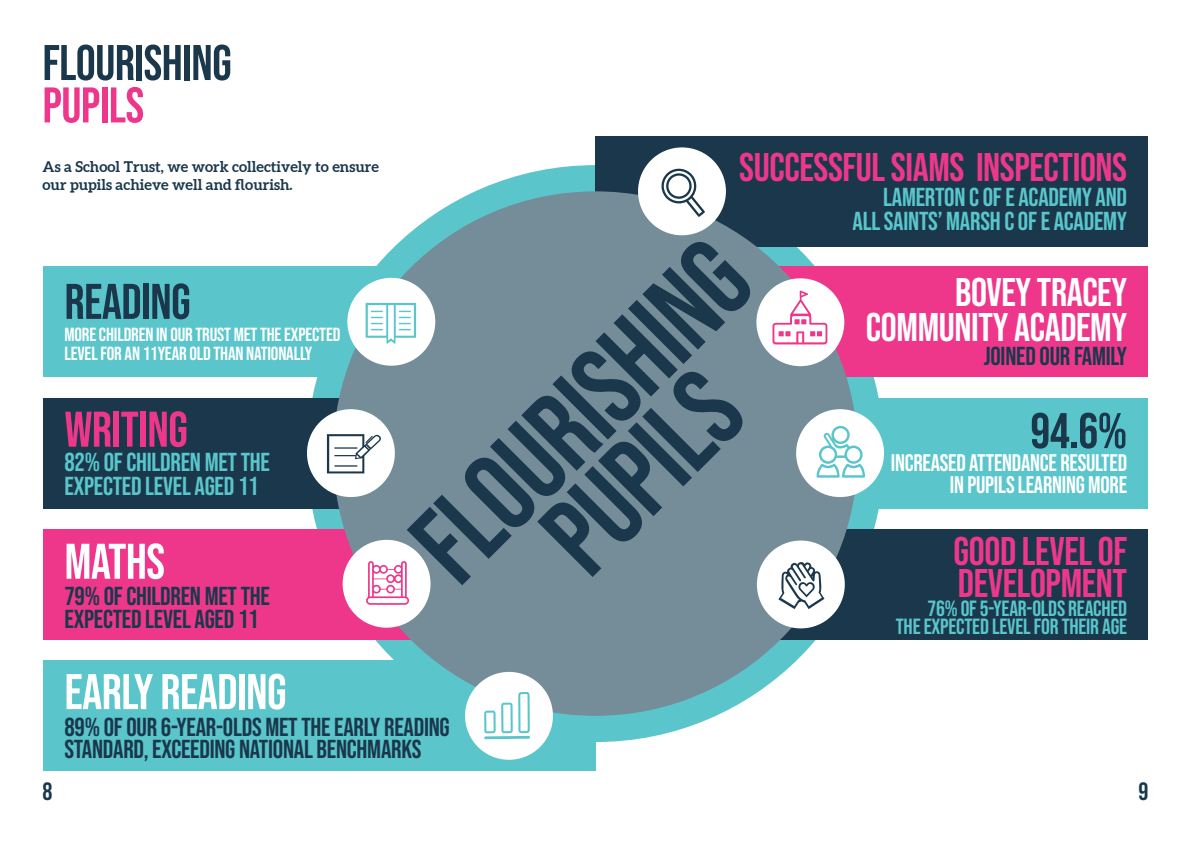
<style>
.page{position:relative;width:1191px;height:842px;background:#fff}
.page>*{position:absolute;margin:0;border:0;box-sizing:border-box;transform-origin:0 0}
.t1{font:112px/86.4px "Bebas Neue";color:#1a374b;text-align:center}
.t2{font:50px "Bebas Neue";letter-spacing:-.01em;color:#1a374b}
.t3{font:50px "Bebas Neue";letter-spacing:-.01em;color:#fff}
.t4{font:50px "Bebas Neue";letter-spacing:-.01em;color:#ee378b}
.t5{font:40px/32.4px "Bebas Neue";letter-spacing:-.01em;color:#ee378b}
.t6{font:40px/34.4px "Bebas Neue";letter-spacing:-.01em;color:#fff;text-align:right}
.t7{font:26px/22.4px "Bebas Neue";letter-spacing:-.01em;color:#1a374b}
.t8{font:26px/24.4px "Bebas Neue";letter-spacing:-.01em;color:#5ac6cc}
.t9{font:25px "Bebas Neue";color:#1a374b}
.t10{font:24px/22.4px "Bebas Neue";letter-spacing:-.01em;color:#fff;text-align:right}
.t11{font:22px/18.4px "Bebas Neue";letter-spacing:-.01em;color:#5ac6cc;text-align:right}
.t12{font:19px/18.4px "Bebas Neue";letter-spacing:-.01em;color:#fff}
.t13{font:700 15px/18px "Aleo";color:#1a374b}
</style>
<div class="page">
<div style="left:307px;top:165px;width:577px;height:577px;background:#5ac6cc;border-radius:50%"></div>
<div style="left:43px;top:266px;width:552px;height:111px;background:#5ac6cc"></div>
<div style="left:595px;top:266px;width:553px;height:111px;background:#ee378b"></div>
<div style="left:595px;top:136px;width:553px;height:111px;background:#1a374b"></div>
<div style="left:43px;top:398px;width:552px;height:110px;background:#1a374b"></div>
<div style="left:595px;top:398px;width:553px;height:110px;background:#5ac6cc"></div>
<div style="left:43px;top:529px;width:552px;height:111px;background:#ee378b"></div>
<div style="left:595px;top:529px;width:553px;height:111px;background:#1a374b"></div>
<div style="left:43px;top:660px;width:552px;height:111px;background:#5ac6cc"></div>
<div style="left:333px;top:191px;width:524px;height:525px;background:#758c99;border-radius:50%"></div>
<div style="left:347px;top:278px;width:88px;height:88px;background:#fff;border-radius:50%"></div>
<div style="left:756px;top:278px;width:88px;height:88px;background:#fff;border-radius:50%"></div>
<div style="left:638px;top:147px;width:88px;height:88px;background:#fff;border-radius:50%"></div>
<div style="left:307px;top:409px;width:88px;height:88px;background:#fff;border-radius:50%"></div>
<div style="left:796px;top:409px;width:88px;height:88px;background:#fff;border-radius:50%"></div>
<div style="left:343px;top:540px;width:87px;height:88px;background:#fff;border-radius:50%"></div>
<div style="left:757px;top:540px;width:87px;height:88px;background:#fff;border-radius:50%"></div>
<div style="left:465px;top:672px;width:88px;height:88px;background:#fff;border-radius:50%"></div>
<svg style="left:366px;top:561px;width:43px;height:44px"></svg>
<svg style="left:772px;top:291px;width:55px;height:53px"></svg>
<svg style="left:365px;top:303px;width:51px;height:41px"></svg>
<svg style="left:327px;top:434px;width:54px;height:39px"></svg>
<svg style="left:778px;top:562px;width:46px;height:47px"></svg>
<svg style="left:816px;top:426px;width:49px;height:52px"></svg>
<svg style="left:484px;top:692px;width:46px;height:47px"></svg>
<svg style="left:661px;top:168px;width:44px;height:49px"></svg>
<h2 class="t2" style="left:43px;top:34px;width:191px">FLOURISHING</h2>
<h2 class="t4" style="left:43px;top:77px;width:103px">PUPILS</h2>
<p class="t13" style="left:43px;top:158px;width:338px">As a School Trust, we work collectively to ensure our pupils achieve well and flourish.</p>
<h2 class="t2" style="left:64px;top:273px;width:128px">READING</h2>
<p class="t12" style="left:64px;top:325px;width:277px">MORE CHILDREN IN OUR TRUST MET THE EXPECTED<br>LEVEL FOR AN 11YEAR OLD THAN NATIONALLY</p>
<h2 class="t4" style="left:64px;top:401px;width:125px">WRITING</h2>
<p class="t8" style="left:64px;top:450px;width:207px">82% OF CHILDREN MET THE<br>EXPECTED LEVEL AGED 11</p>
<h2 class="t3" style="left:64px;top:533px;width:102px">MATHS</h2>
<p class="t7" style="left:64px;top:585px;width:207px">79% OF CHILDREN MET THE<br>EXPECTED LEVEL AGED 11</p>
<h3 class="t5" style="left:739px;top:151px;width:389px">SUCCESSFUL SIAMS INSPECTIONS</h3>
<p class="t8" style="left:852px;top:184px;width:276px;text-align:right">LAMERTON C OF E ACADEMY AND<br>ALL SAINTS’ MARSH C OF E ACADEMY</p>
<h1 class="t1" style="left:400px;top:530px;width:425px;rotate:-45deg">FLOURISHING<br>PUPILS</h1>
<h3 class="t6" style="left:866px;top:275px;width:263px">BOVEY TRACEY<br>COMMUNITY ACADEMY</h3>
<p class="t7" style="left:983px;top:345px;width:145px">JOINED OUR FAMILY</p>
<h2 class="t2" style="left:1030px;top:402px;width:98px">94.6%</h2>
<p class="t10" style="left:891px;top:451px;width:238px">INCREASED ATTENDANCE RESULTED<br>IN PUPILS LEARNING MORE</p>
<h3 class="t5" style="left:953px;top:534px;width:175px">GOOD LEVEL OF<br>DEVELOPMENT</h3>
<p class="t11" style="left:896px;top:599px;width:233px">76% OF 5-YEAR-OLDS REACHED<br>THE EXPECTED LEVEL FOR THEIR AGE</p>
<h2 class="t3" style="left:64px;top:663px;width:223px">EARLY READING</h2>
<p class="t7" style="left:64px;top:715px;width:387px">89% OF OUR 6-YEAR-OLDS MET THE EARLY READING<br>STANDARD, EXCEEDING NATIONAL BENCHMARKS</p>
<p class="t9" style="left:43px;top:777px;width:11px">8</p>
<p class="t9" style="left:1138px;top:777px;width:11px">9</p>
</div>
